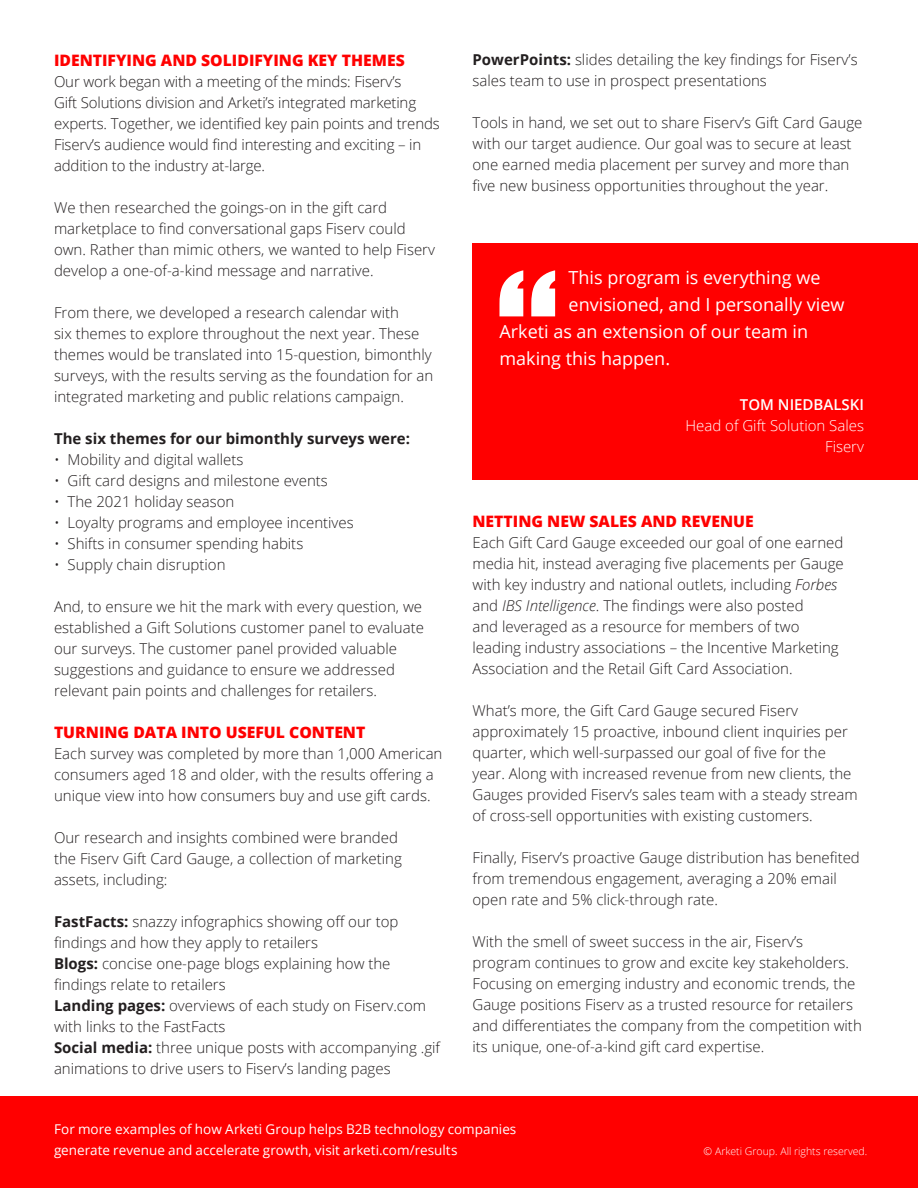
<style>
.page{position:relative;width:918px;height:1188px;background:#fff}
.page>*{position:absolute;margin:0;border:0;box-sizing:border-box;transform-origin:0 0}
.t1{font:18px "Open Sans";color:#fff}
.t2{font:800 15.75px "Open Sans";color:#f00}
.t3{font:300 15px/21px "Open Sans";color:#231f20}
.t4{font:300 15px/21px "Open Sans";color:#fff;text-align:right}
.t5{font:700 15px "Open Sans";color:#231f20}
.t6{font:13.5px "Open Sans";color:#fff}
.t7{font:300 10.5px "Open Sans";color:#fff}
.s1{font-weight:700}
.s2{font-weight:600}
.s3{font-style:italic}
</style>
<div class="page">
<div style="left:472px;top:243px;width:446px;height:236px;background:#f00"></div>
<svg style="left:499px;top:270px;width:56px;height:46px"></svg>
<div style="left:0;top:1096px;width:918px;height:92px;background:#f00"></div>
<p class="t2" style="left:54px;top:48px;width:352px">IDENTIFYING AND SOLIDIFYING KEY THEMES</p>
<p class="t3" style="left:54px;top:71px;width:387px">Our work began with a meeting of the minds: Fiserv’s<br>Gift Solutions division and Arketi’s integrated marketing experts. Together, we identified key pain points and trends Fiserv’s audience would find interesting and exciting – in addition to the industry at-large.</p>
<p class="t3" style="left:54px;top:197px;width:382px">We then researched the goings-on in the gift card marketplace to find conversational gaps Fiserv could own. Rather than mimic others, we wanted to help Fiserv develop a one-of-a-kind message and narrative.</p>
<p class="t3" style="left:54px;top:302px;width:381px">From there, we developed a research calendar with<br>six themes to explore throughout the next year. These themes would be translated into 15-question, bimonthly surveys, with the results serving as the foundation for an integrated marketing and public relations campaign.</p>
<p class="t5" style="left:54px;top:428px;width:358px">The six themes for our bimonthly surveys were:</p>
<p class="t3" style="left:54px;top:449px;width:191px">• Mobility and digital wallets</p>
<p class="t3" style="left:54px;top:470px;width:275px">• Gift card designs and milestone events</p>
<p class="t3" style="left:54px;top:491px;width:182px">• The 2021 holiday season</p>
<p class="t3" style="left:54px;top:512px;width:301px">• Loyalty programs and employee incentives</p>
<p class="t3" style="left:54px;top:533px;width:251px">• Shifts in consumer spending habits</p>
<p class="t3" style="left:54px;top:554px;width:173px">• Supply chain disruption</p>
<p class="t3" style="left:54px;top:596px;width:371px">And, to ensure we hit the mark with every question, we established a Gift Solutions customer panel to evaluate our surveys. The customer panel provided valuable suggestions and guidance to ensure we addressed relevant pain points and challenges for retailers.</p>
<p class="t2" style="left:54px;top:720px;width:313px">TURNING DATA INTO USEFUL CONTENT</p>
<p class="t3" style="left:54px;top:743px;width:390px">Each survey was completed by more than 1,000 American consumers aged 18 and older, with the results offering a unique view into how consumers buy and use gift cards.</p>
<p class="t3" style="left:54px;top:827px;width:349px">Our research and insights combined were branded the Fiserv Gift Card Gauge, a collection of marketing assets, including:</p>
<p class="t3" style="left:54px;top:911px;width:346px"><span class="s1">FastFacts:</span> snazzy infographics showing off our top findings and how they apply to retailers</p>
<p class="t3" style="left:54px;top:953px;width:338px"><span class="s1">Blogs:</span> concise one-page blogs explaining how the findings relate to retailers</p>
<p class="t3" style="left:54px;top:995px;width:374px"><span class="s1">Landing pages:</span> overviews of each study on Fiserv.com with links to the FastFacts</p>
<p class="t3" style="left:54px;top:1037px;width:388px"><span class="s1">Social media:</span> three unique posts with accompanying .gif animations to drive users to Fiserv’s landing pages</p>
<p class="t3" style="left:472px;top:49px;width:387px"><span class="s1">PowerPoints:</span> slides detailing the key findings for Fiserv’s sales team to use in prospect presentations</p>
<p class="t3" style="left:472px;top:112px;width:391px">Tools in hand, we set out to share Fiserv’s Gift Card Gauge with our target audience. Our goal was to secure at least one earned media placement per survey and more than five new business opportunities throughout the year.</p>
<p class="t1" style="left:569px;top:265px;width:253px">This program is everything we</p>
<p class="t1" style="left:569px;top:292px;width:278px">envisioned, and I personally view</p>
<p class="t1" style="left:500px;top:319px;width:310px">Arketi as an extension of our team in</p>
<p class="t1" style="left:500px;top:346px;width:172px">making this happen.</p>
<p class="t4" style="left:685px;top:394px;width:180px"><span class="s2">TOM NIEDBALSKI<br></span>Head of Gift Solution Sales<br>Fiserv</p>
<p class="t2" style="left:472px;top:510px;width:283px">NETTING NEW SALES AND REVENUE</p>
<p class="t3" style="left:472px;top:532px;width:373px">Each Gift Card Gauge exceeded our goal of one earned media hit, instead averaging five placements per Gauge with key industry and national outlets, including <span class="s3">Forbes </span>and <span class="s3">IBS Intelligence</span>. The findings were also posted<br>and leveraged as a resource for members of two leading industry associations – the Incentive Marketing Association and the Retail Gift Card Association.</p>
<p class="t3" style="left:472px;top:700px;width:387px">What’s more, the Gift Card Gauge secured Fiserv approximately 15 proactive, inbound client inquiries per quarter, which well-surpassed our goal of five for the year. Along with increased revenue from new clients, the Gauges provided Fiserv’s sales team with a steady stream of cross-sell opportunities with existing customers.</p>
<p class="t3" style="left:472px;top:847px;width:389px">Finally, Fiserv’s proactive Gauge distribution has benefited from tremendous engagement, averaging a 20% email open rate and 5% click-through rate.</p>
<p class="t3" style="left:472px;top:931px;width:391px">With the smell of sweet success in the air, Fiserv’s program continues to grow and excite key stakeholders.<br>Focusing on emerging industry and economic trends, the Gauge positions Fiserv as a trusted resource for retailers and differentiates the company from the competition with its unique, one-of-a-kind gift card expertise.</p>
<p class="t6" style="left:54px;top:1120px;width:464px">For more examples of how Arketi Group helps B2B technology companies</p>
<p class="t6" style="left:54px;top:1141px;width:405px">generate revenue and accelerate growth, visit arketi.com/results</p>
<p class="t7" style="left:704px;top:1144px;width:165px">© Arketi Group. All rights reserved.</p>
</div>
